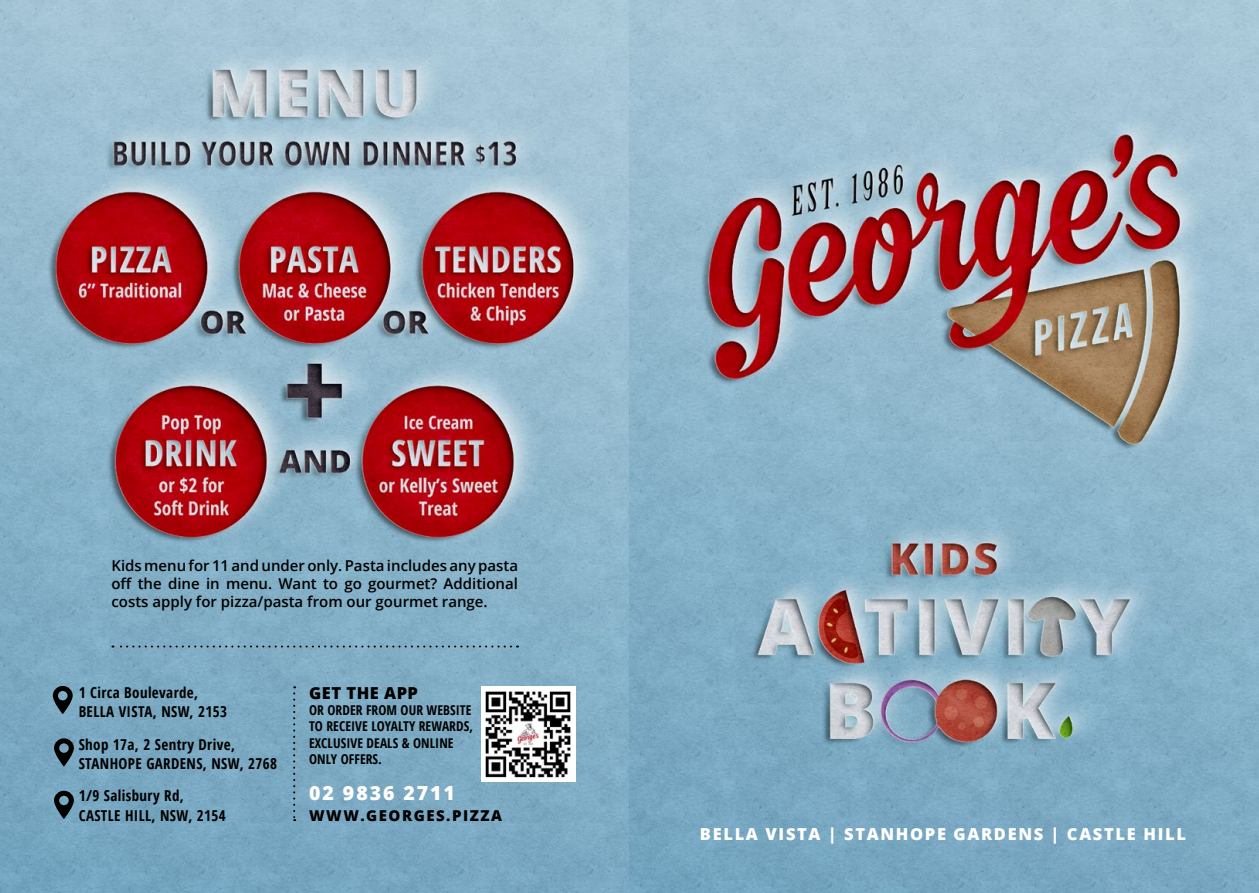
<style>
.page{position:relative;width:1259px;height:893px;background:#fff}
.page>*{position:absolute;margin:0;border:0;box-sizing:border-box;transform-origin:0 0}
.t1{font:800 19.5px "Open Sans";letter-spacing:.1em;color:#fff}
.t2{font:800 16.5px "Open Sans";letter-spacing:.1em;color:#fff}
.t3{font:800 16.5px "Open Sans";letter-spacing:.03em;color:#000}
.t4{font:600 15px/18px "Open Sans";color:#000;text-align:justify}
.t5{font:700 condensed 15px/19.5px "Open Sans";letter-spacing:.025em;color:#000}
.t6{font:800 15px "Open Sans";letter-spacing:.1em;color:#000}
.t7{font:700 condensed 13.5px/16.2px "Open Sans";letter-spacing:.005em;color:#000}
</style>
<div class="page">
<img style="left:0;top:0;width:629px;height:893px">
<img style="left:481px;top:686px;width:94px;height:96px">
<svg style="left:293px;top:686px;width:2px;height:135px"></svg>
<svg style="left:53px;top:686px;width:20px;height:28px"></svg>
<svg style="left:54px;top:738px;width:20px;height:28px"></svg>
<svg style="left:54px;top:791px;width:20px;height:28px"></svg>
<svg style="left:112px;top:645px;width:399px;height:2px"></svg>
<img style="left:629px;top:0;width:630px;height:893px">
<p class="t4" style="left:111px;top:556px;width:408px">Kids menu for 11 and under only. Pasta includes any pasta off the dine in menu. Want to go gourmet? Additional costs apply for pizza/pasta from our gourmet range.</p>
<p class="t4" style="left:121px;top:574px;width:7px">f</p>
<p class="t5" style="left:79px;top:682px;width:150px">1 Circa Boulevarde,<br>BELLA VISTA, NSW, 2153</p>
<p class="t5" style="left:79px;top:734px;width:200px">Shop 17a, 2 Sentry Drive,<br>STANHOPE GARDENS, NSW, 2768</p>
<p class="t5" style="left:79px;top:786px;width:149px">1/9 Salisbury Rd,<br>CASTLE HILL, NSW, 2154</p>
<p class="t3" style="left:309px;top:680px;width:110px">GET THE APP</p>
<p class="t7" style="left:309px;top:702px;width:165px">OR ORDER FROM OUR WEBSITE<br>TO RECEIVE LOYALTY REWARDS,<br>EXCLUSIVE DEALS &amp; ONLINE<br>ONLY OFFERS.</p>
<h1 class="t1" style="left:309px;top:778px;width:147px">02 9836 2711</h1>
<p class="t6" style="left:309px;top:804px;width:194px">WWW.GEORGES.PIZZA</p>
<p class="t2" style="left:700px;top:821px;width:487px">BELLA VISTA | STANHOPE GARDENS | CASTLE HILL</p>
</div>
